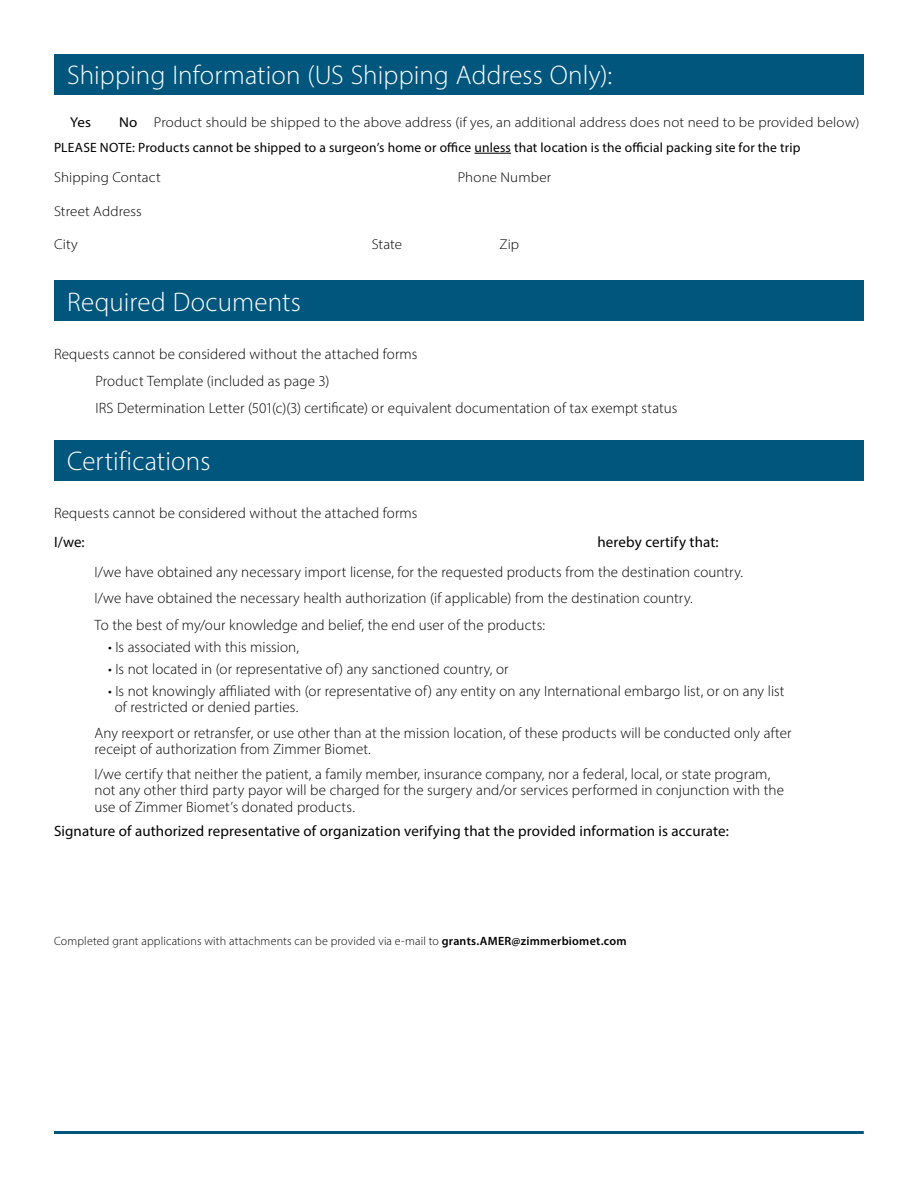
<style>
.page{position:relative;width:918px;height:1188px;background:#fff}
.page>*{position:absolute;margin:0;border:0;box-sizing:border-box;transform-origin:0 0}
.t1{font:300 27px "Myriad Pro";letter-spacing:.005em;color:#fff}
.t2{font:300 15px/16.5px "Myriad Pro";letter-spacing:.005em;color:#000}
.t3{font:15px "Myriad Pro";letter-spacing:.01em;color:#000}
.t4{font:300 14.25px "Myriad Pro";letter-spacing:.01em;color:#000;scale:1.05 1}
.t5{font:14.25px "Myriad Pro";color:#000;scale:1.05 1}
.t6{font:13.5px "Myriad Pro";letter-spacing:.015em;color:#000}
.t7{font:300 12px "Myriad Pro";letter-spacing:.015em;color:#000}
.s1{font-weight:400}
.s2{font-weight:600}
</style>
<div class="page">
<hr style="left:475px;top:153px;width:36px;height:1px;background:#000">
<div style="left:54px;top:280px;width:810px;height:41px;background:#00567d"></div>
<div style="left:54px;top:440px;width:810px;height:40px;background:#00567d"></div>
<div style="left:54px;top:54px;width:810px;height:40px;background:#00567d"></div>
<hr style="left:54px;top:1131px;width:810px;height:3px;background:#00567d">
<h1 class="t1" style="left:67px;top:59px;width:546px">Shipping Information (US Shipping Address Only):</h1>
<p class="t5" style="left:70px;top:114px;width:22px">Yes</p>
<p class="t4" style="left:119px;top:114px;width:707px"><span class="s1">No</span> Product should be shipped to the above address (if yes, an additional address does not need to be provided below)</p>
<p class="t6" style="left:54px;top:139px;width:748px">PLEASE NOTE: Products cannot be shipped to a surgeon’s home or office unless that location is the official packing site for the trip</p>
<p class="t4" style="left:54px;top:169px;width:103px">Shipping Contact</p>
<p class="t4" style="left:54px;top:202px;width:85px">Street Address</p>
<p class="t4" style="left:54px;top:236px;width:24px">City</p>
<p class="t4" style="left:372px;top:236px;width:30px">State</p>
<p class="t4" style="left:500px;top:236px;width:20px">Zip</p>
<p class="t4" style="left:458px;top:169px;width:90px">Phone Number</p>
<h1 class="t1" style="left:67px;top:286px;width:235px">Required Documents</h1>
<p class="t2" style="left:54px;top:346px;width:365px">Requests cannot be considered without the attached forms</p>
<p class="t2" style="left:95px;top:367px;width:583px;line-height:27px">Product Template (included as page 3)<br>IRS Determination Letter (501(c)(3) certificate) or equivalent documentation of tax exempt status</p>
<h1 class="t1" style="left:67px;top:445px;width:145px">Certifications</h1>
<p class="t2" style="left:54px;top:504px;width:365px">Requests cannot be considered without the attached forms</p>
<p class="t3" style="left:54px;top:532px;width:32px">I/we:</p>
<p class="t3" style="left:597px;top:532px;width:123px">hereby certify that:</p>
<p class="t2" style="left:95px;top:564px;width:650px">I/we have obtained any necessary import license, for the requested products from the destination country.</p>
<p class="t2" style="left:95px;top:590px;width:600px">I/we have obtained the necessary health authorization (if applicable) from the destination country.</p>
<p class="t2" style="left:95px;top:617px;width:452px">To the best of my/our knowledge and belief, the end user of the products:</p>
<p class="t2" style="left:108px;top:638px;width:192px">• Is associated with this mission,</p>
<p class="t2" style="left:108px;top:660px;width:402px">• Is not located in (or representative of) any sanctioned country, or</p>
<p class="t2" style="left:115px;top:682px;width:671px;text-indent:-7px">• Is not knowingly affiliated with (or representative of) any entity on any International embargo list, or on any list of restricted or denied parties.</p>
<p class="t2" style="left:95px;top:724px;width:699px">Any reexport or retransfer, or use other than at the mission location, of these products will be conducted only after receipt of authorization from Zimmer Biomet.</p>
<p class="t2" style="left:95px;top:765px;width:691px">I/we certify that neither the patient, a family member, insurance company, nor a federal, local, or state program, not any other third party payor will be charged for the surgery and/or services performed in conjunction with the use of Zimmer Biomet’s donated products.</p>
<p class="t3" style="left:54px;top:822px;width:676px">Signature of authorized representative of organization verifying that the provided information is accurate:</p>
<p class="t7" style="left:54px;top:934px;width:574px">Completed grant applications with attachments can be provided via e-mail to <span class="s2">grants.AMER@zimmerbiomet.com</span></p>
</div>
